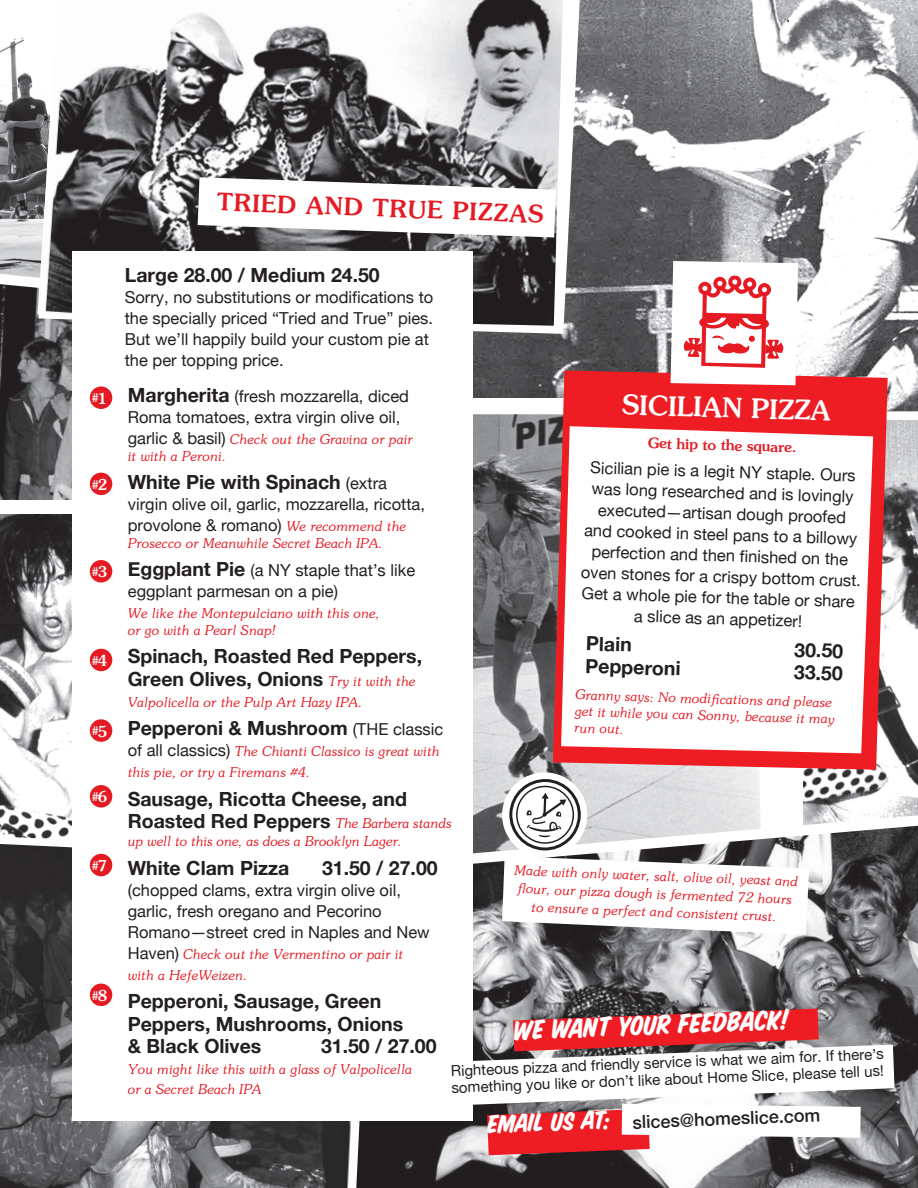
<style>
.page{position:relative;width:918px;height:1188px;background:#fff}
.page>*{position:absolute;margin:0;border:0;box-sizing:border-box;transform-origin:0 0}
.t1{font:30px "Sign Painter House Slant";color:#fff}
.t2{font:28.05px "Sign Painter House Slant";color:#fff}
.t3{font:500 27px "Souvenir Std";color:#fff}
.t4{font:500 24px "Souvenir Std";color:#e51a23}
.t5{font:700 19.5px/22.5px "Helvetica Neue";color:#231f20}
.t6{font:500 18px "Helvetica Neue";color:#231f20}
.t7{font:16.5px/21px "Helvetica Neue";color:#231f20}
.t8{font:15px/16.8px "Helvetica Neue";color:#231f20}
.t9{font:500 14.7px "Souvenir Std";color:#e51a23}
.t10{font:italic 300 13.5px/18px "Souvenir Std";color:#e51a23}
.t11{font:500 12.45px "Helvetica Neue";color:#fff}
.s1{font-family:"Souvenir Std";font-size:15px}
.s2{font-weight:700;font-size:19.5px}
.s3{font-family:"Helvetica Neue";font-weight:400;font-style:normal;font-size:16.5px;color:#231f20}
.s4{font-weight:400;font-size:16.5px}
.s5{font-family:"Souvenir Std";font-weight:300;font-style:italic;font-size:13.5px;color:#e51a23}
</style>
<div class="page">
<img style="left:804px;top:420px;width:114px;height:395px">
<img style="left:473px;top:0;width:445px;height:412px">
<img style="left:0;top:37px;width:38px;height:237px">
<img style="left:473px;top:414px;width:286px;height:401px">
<img style="left:372px;top:826px;width:546px;height:362px">
<img style="left:0;top:284px;width:72px;height:216px">
<img style="left:0;top:514px;width:72px;height:322px">
<svg style="left:38px;top:0;width:542px;height:334px"></svg>
<img style="left:38px;top:0;width:525px;height:326px">
<img style="left:0;top:836px;width:372px;height:352px">
<svg style="left:553px;top:371px;width:335px;height:399px;background:#df3b40"></svg>
<svg style="left:561px;top:426px;width:312px;height:327px"></svg>
<svg style="left:671px;top:261px;width:127px;height:124px"></svg>
<svg style="left:198px;top:177px;width:358px;height:60px"></svg>
<div style="left:72px;top:251px;width:401px;height:870px;background:#fff"></div>
<div style="left:90px;top:386px;width:22px;height:23px;background:#e51a23;border-radius:50%"></div>
<div style="left:90px;top:473px;width:22px;height:22px;background:#e51a23;border-radius:50%"></div>
<div style="left:90px;top:560px;width:22px;height:23px;background:#e51a23;border-radius:50%"></div>
<div style="left:90px;top:649px;width:22px;height:22px;background:#e51a23;border-radius:50%"></div>
<div style="left:90px;top:719px;width:22px;height:23px;background:#e51a23;border-radius:50%"></div>
<div style="left:90px;top:785px;width:22px;height:23px;background:#e51a23;border-radius:50%"></div>
<div style="left:90px;top:854px;width:22px;height:22px;background:#e51a23;border-radius:50%"></div>
<div style="left:90px;top:984px;width:22px;height:22px;background:#e51a23;border-radius:50%"></div>
<svg style="left:501px;top:771px;width:308px;height:164px"></svg>
<svg style="left:437px;top:1009px;width:458px;height:146px"></svg>
<p class="t11" style="left:92px;top:388px;width:17px">#<span class="s1">1</span></p>
<p class="t11" style="left:92px;top:474px;width:17px">#<span class="s1">2</span></p>
<p class="t11" style="left:92px;top:562px;width:17px">#<span class="s1">3</span></p>
<p class="t11" style="left:92px;top:650px;width:17px">#<span class="s1">4</span></p>
<p class="t11" style="left:92px;top:721px;width:17px">#<span class="s1">5</span></p>
<p class="t11" style="left:92px;top:787px;width:17px">#<span class="s1">6</span></p>
<p class="t11" style="left:92px;top:855px;width:17px">#<span class="s1">7</span></p>
<p class="t11" style="left:92px;top:985px;width:17px">#<span class="s1">8</span></p>
<h3 class="t4" style="left:218px;top:188px;width:328px;rotate:2deg">TRIED AND TRUE PIZZAS</h3>
<p class="t5" style="left:125px;top:264px;width:257px">Large 28.00 / Medium 24.50</p>
<p class="t7" style="left:125px;top:287px;width:310px">Sorry, no substitutions or modifications to the specially priced “Tried and True” pies.<br>But we’ll happily build your custom pie at the per topping price.</p>
<p class="t7" style="left:128px;top:387px;width:283px"><span class="s2">Margherita</span> (fresh mozzarella, diced<br>Roma tomatoes, extra virgin olive oil,</p>
<p class="t10" style="left:128px;top:431px;width:287px;line-height:16.5px"><span class="s3">garlic &amp; basil)</span> Check out the Gravina or pair it with a Peroni.</p>
<p class="t5" style="left:128px;top:472px;width:261px">White Pie with Spinach <span class="s4">(extra</span></p>
<p class="t7" style="left:128px;top:495px;width:299px">virgin olive oil, garlic, mozzarella, ricotta, provolone &amp; romano) <span class="s5">We recommend the</span></p>
<p class="t10" style="left:128px;top:534px;width:257px">Prosecco or Meanwhile Secret Beach IPA.</p>
<p class="t7" style="left:128px;top:561px;width:289px"><span class="s2">Eggplant Pie</span> (a NY staple that’s like eggplant parmesan on a pie)</p>
<p class="t10" style="left:128px;top:605px;width:254px;line-height:16.5px">We like the Montepulciano with this one, or go with a Pearl Snap!</p>
<p class="t5" style="left:128px;top:646px;width:296px">Spinach, Roasted Red Peppers,<br>Green Olives, Onions <span class="s5">Try it with the</span></p>
<p class="t10" style="left:128px;top:693px;width:236px">Valpolicella or the Pulp Art Hazy IPA.</p>
<p class="t5" style="left:128px;top:718px;width:317px">Pepperoni &amp; Mushroom <span class="s4">(THE classic</span></p>
<p class="t10" style="left:128px;top:741px;width:313px;line-height:21px"><span class="s3">of all classics)</span> The Chianti Classico is great with this pie, or try a Firemans #4.</p>
<p class="t5" style="left:128px;top:788px;width:326px">Sausage, Ricotta Cheese, and<br>Roasted Red Peppers <span class="s5">The Barbera stands</span></p>
<p class="t10" style="left:128px;top:833px;width:276px">up well to this one, as does a Brooklyn Lager.</p>
<p class="t5" style="left:128px;top:857px;width:163px">White Clam Pizza</p>
<p class="t5" style="left:322px;top:857px;width:117px">31.50 / 27.00</p>
<p class="t7" style="left:128px;top:881px;width:303px">(chopped clams, extra virgin olive oil, garlic, fresh oregano and Pecorino<br>Romano—street cred in Naples and New</p>
<p class="t10" style="left:128px;top:944px;width:277px;line-height:21px"><span class="s3">Haven)</span> Check out the Vermentino or pair it with a HefeWeizen.</p>
<p class="t5" style="left:128px;top:991px;width:277px">Pepperoni, Sausage, Green<br>Peppers, Mushrooms, Onions &amp; Black Olives</p>
<h3 class="t3" style="left:623px;top:388px;width:210px;rotate:2deg">SICILIAN PIZZA</h3>
<p class="t9" style="left:648px;top:433px;width:150px;rotate:2deg">Get hip to the square.</p>
<p class="t7" style="left:585px;top:457px;width:282px;text-align:center;rotate:2deg">Sicilian pie is a legit NY staple. Ours was long researched and is lovingly executed—artisan dough proofed<br>and cooked in steel pans to a billowy perfection and then finished on the oven stones for a crispy bottom crust.<br>Get a whole pie for the table or share a slice as an appetizer!</p>
<p class="t5" style="left:587px;top:632px;width:47px;rotate:2deg">Plain</p>
<p class="t5" style="left:795px;top:639px;width:50px;rotate:2deg">30.50</p>
<p class="t5" style="left:586px;top:655px;width:97px;rotate:2deg">Pepperoni</p>
<p class="t5" style="left:795px;top:661px;width:50px;rotate:2deg">33.50</p>
<p class="t10" style="left:576px;top:686px;width:262px;line-height:16.8px;rotate:2deg">Granny says: No modifi cations and please get it while you can Sonny, because it may run out.</p>
<p class="t10" style="left:515px;top:862px;width:286px;text-align:center;rotate:2deg">Made with only water, salt, olive oil, yeast and fl our, our pizza dough is fermented 72 hours to ensure a perfect and consistent crust.</p>
<h1 class="t1" style="left:513px;top:1017px;width:277px;rotate:-2deg">We want your feedback!</h1>
<p class="t5" style="left:321px;top:1036px;width:117px">31.50 / 27.00</p>
<p class="t10" style="left:128px;top:1060px;width:286px;line-height:19.5px">You might like this with a glass of Valpolicella or a Secret Beach IPA</p>
<p class="t8" style="left:451px;top:1062px;width:435px;rotate:-2deg">Righteous pizza and friendly service is what we aim for. If there’s something you like or don’t like about Home Slice, please tell us!</p>
<h2 class="t2" style="left:487px;top:1112px;width:125px;rotate:-2deg">Email us at:</h2>
<p class="t6" style="left:632px;top:1107px;width:189px;rotate:-2deg">slices@homeslice.com</p>
</div>
